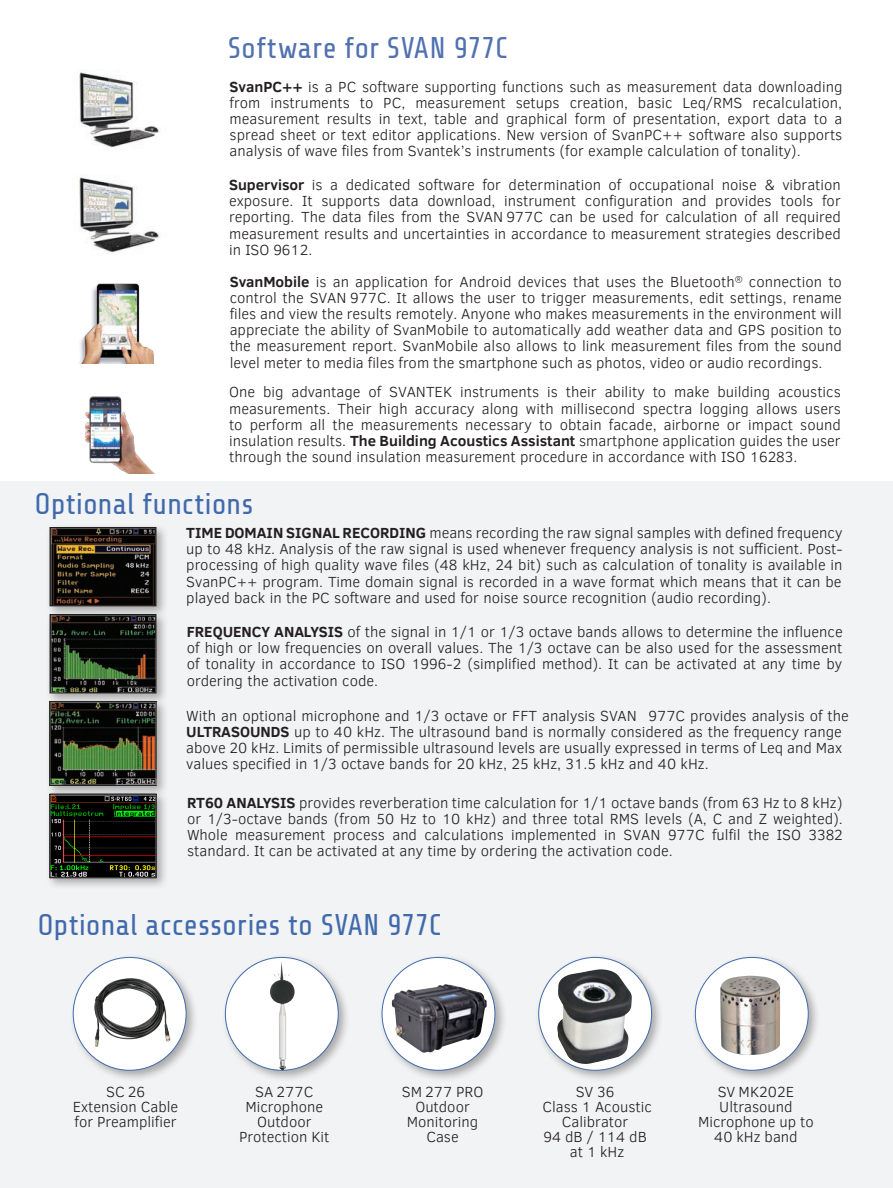
<style>
.page{position:relative;width:893px;height:1188px;background:#fff}
.page>*{position:absolute;margin:0;border:0;box-sizing:border-box;transform-origin:0 0}
.t1{font:30px "Share Tech";letter-spacing:.005em;color:#416aad}
.t2{font:30px "Share Tech";letter-spacing:.005em;color:#5171b1}
.t3{font:300 15px/16.2px "Clear Sans";color:#231f20;text-align:justify}
.s1{font-weight:700}
</style>
<div class="page">
<div style="left:0;top:482px;width:893px;height:706px;background:#f2f3f4"></div>
<div style="left:69px;top:953px;width:130px;height:130px;background:#231f20;opacity:.36"></div>
<svg style="left:73px;top:957px;width:113px;height:113px;fill:#fff"></svg>
<img style="left:94px;top:978px;width:32px;height:69px">
<div style="left:221px;top:953px;width:130px;height:130px;background:#231f20;opacity:.36"></div>
<div style="left:225px;top:957px;width:113px;height:113px;background:#fff;border-radius:50%"></div>
<img style="left:270px;top:970px;width:11px;height:31px">
<div style="left:378px;top:953px;width:129px;height:130px;background:#231f20;opacity:.36"></div>
<div style="left:382px;top:957px;width:113px;height:113px;background:#fff;border-radius:50%"></div>
<img style="left:392px;top:984px;width:95px;height:69px">
<div style="left:534px;top:953px;width:130px;height:130px;background:#231f20;opacity:.36"></div>
<div style="left:539px;top:957px;width:113px;height:113px;background:#fff;border-radius:50%"></div>
<img style="left:557px;top:969px;width:75px;height:95px">
<div style="left:691px;top:953px;width:130px;height:130px;background:#231f20;opacity:.36"></div>
<div style="left:695px;top:957px;width:113px;height:113px;background:#fff;border-radius:50%"></div>
<img style="left:720px;top:976px;width:60px;height:79px">
<img style="left:79px;top:72px;width:81px;height:77px">
<img style="left:79px;top:283px;width:75px;height:81px">
<div style="left:46px;top:610px;width:123px;height:96px;background:#231f20;opacity:.36"></div>
<img style="left:52px;top:619px;width:102px;height:72px">
<div style="left:50px;top:614px;width:106px;height:79px;border:1px solid #231f20"></div>
<div style="left:46px;top:523px;width:123px;height:96px;background:#231f20;opacity:.36"></div>
<img style="left:52px;top:529px;width:102px;height:75px">
<div style="left:50px;top:527px;width:106px;height:79px;border:1px solid #231f20"></div>
<div style="left:46px;top:697px;width:123px;height:101px;background:#231f20;opacity:.36"></div>
<img style="left:52px;top:703px;width:102px;height:81px">
<div style="left:50px;top:701px;width:106px;height:85px;border:1px solid #231f20"></div>
<div style="left:46px;top:790px;width:123px;height:101px;background:#231f20;opacity:.36"></div>
<img style="left:52px;top:796px;width:102px;height:80px">
<div style="left:50px;top:794px;width:106px;height:84px;border:1px solid #231f20"></div>
<img style="left:79px;top:177px;width:81px;height:77px">
<img style="left:84px;top:396px;width:70px;height:77px">
<p class="t2" style="left:228px;top:32px;width:281px">Software for SVAN 977C</p>
<p class="t3" style="left:230px;top:78px;width:614px"><span class="s1">SvanPC++</span> is a PC software supporting functions such as measurement data downloading from instruments to PC, measurement setups creation, basic Leq/RMS recalculation, measurement results in text, table and graphical form of presentation, export data to a spread sheet or text editor applications. New version of SvanPC++ software also supports analysis of wave files from Svantek’s instruments (for example calculation of tonality).</p>
<p class="t3" style="left:229px;top:177px;width:613px"><span class="s1">Supervisor</span> is a dedicated software for determination of occupational noise &amp; vibration exposure. It supports data download, instrument configuration and provides tools for reporting. The data files from the SVAN 977C can be used for calculation of all required measurement results and uncertainties in accordance to measurement strategies described in ISO 9612.</p>
<p class="t3" style="left:230px;top:273px;width:614px"><span class="s1">SvanMobile</span> is an application for Android devices that uses the Bluetooth<sup>®</sup> connection to control the SVAN 977C. It allows the user to trigger measurements, edit settings, rename files and view the results remotely. Anyone who makes measurements in the environment will appreciate the ability of SvanMobile to automatically add weather data and GPS position to the measurement report. SvanMobile also allows to link measurement files from the sound level meter to media files from the smartphone such as photos, video or audio recordings.</p>
<p class="t3" style="left:229px;top:384px;width:613px">One big advantage of SVANTEK instruments is their ability to make building acoustics measurements. Their high accuracy along with millisecond spectra logging allows users to perform all the measurements necessary to obtain facade, airborne or impact sound insulation results. <span class="s1">The Building Acoustics Assistant</span> smartphone application guides the user through the sound insulation measurement procedure in accordance with ISO 16283.</p>
<p class="t1" style="left:35px;top:487px;width:220px">Optional functions</p>
<p class="t3" style="left:186px;top:525px;width:658px"><span class="s1">TIME DOMAIN SIGNAL RECORDING</span> means recording the raw signal samples with defined frequency up to 48 kHz. Analysis of the raw signal is used whenever frequency analysis is not sufficient. Post&shy;processing of high quality wave files (48 kHz, 24 bit) such as calculation of tonality is available in SvanPC++ program. Time domain signal is recorded in a wave format which means that it can be played back in the PC software and used for noise source recognition (audio recording).</p>
<p class="t3" style="left:187px;top:624px;width:657px"><span class="s1">FREQUENCY ANALYSIS</span> of the signal in 1/1 or 1/3 octave bands allows to determine the influence of high or low frequencies on overall values. The 1/3 octave can be also used for the assessment of tonality in accordance to ISO 1996-2 (simplified method). It can be activated at any time by ordering the activation code.</p>
<p class="t3" style="left:186px;top:707px;width:664px;text-align:left">With an optional microphone and 1/3 octave or FFT analysis SVAN 977C provides analysis of the <span class="s1">ULTRASOUNDS</span> up to 40 kHz. The ultrasound band is normally considered as the frequency range above 20 kHz. Limits of permissible ultrasound levels are usually expressed in terms of Leq and Max values specified in 1/3 octave bands for 20 kHz, 25 kHz, 31.5 kHz and 40 kHz.</p>
<p class="t3" style="left:187px;top:794px;width:657px"><span class="s1">RT60 ANALYSIS</span> provides reverberation time calculation for 1/1 octave bands (from 63 Hz to 8 kHz) or 1/3-octave bands (from 50 Hz to 10 kHz) and three total RMS levels (A, C and Z weighted).<br>Whole measurement process and calculations implemented in SVAN 977C fulfil the ISO 3382 standard. It can be activated at any time by ordering the activation code.</p>
<p class="t1" style="left:37px;top:908px;width:405px">Optional accessories to SVAN 977C</p>
<p class="t3" style="left:106px;top:1083px;width:41px">SC 26</p>
<p class="t3" style="left:73px;top:1098px;width:107px">Extension Cable</p>
<p class="t3" style="left:75px;top:1113px;width:104px">for Preamplifier</p>
<p class="t3" style="left:255px;top:1083px;width:60px">SA 277C</p>
<p class="t3" style="left:246px;top:1098px;width:79px">Microphone</p>
<p class="t3" style="left:257px;top:1113px;width:56px">Outdoor</p>
<p class="t3" style="left:239px;top:1128px;width:92px">Protection Kit</p>
<p class="t3" style="left:402px;top:1083px;width:83px">SM 277 PRO</p>
<p class="t3" style="left:407px;top:1099px;width:73px;line-height:15px;text-align:center">Outdoor<br>Monitoring</p>
<p class="t3" style="left:426px;top:1128px;width:34px">Case</p>
<p class="t3" style="left:576px;top:1083px;width:40px">SV 36</p>
<p class="t3" style="left:542px;top:1099px;width:111px;line-height:15px;text-align:center">Class 1 Acoustic<br>Calibrator</p>
<p class="t3" style="left:543px;top:1128px;width:105px">94 dB / 114 dB</p>
<p class="t3" style="left:570px;top:1143px;width:56px">at 1 kHz</p>
<p class="t3" style="left:718px;top:1083px;width:78px">SV MK202E</p>
<p class="t3" style="left:719px;top:1098px;width:75px">Ultrasound</p>
<p class="t3" style="left:698px;top:1114px;width:117px;line-height:15px;text-align:center">Microphone up to<br>40 kHz band</p>
</div>
